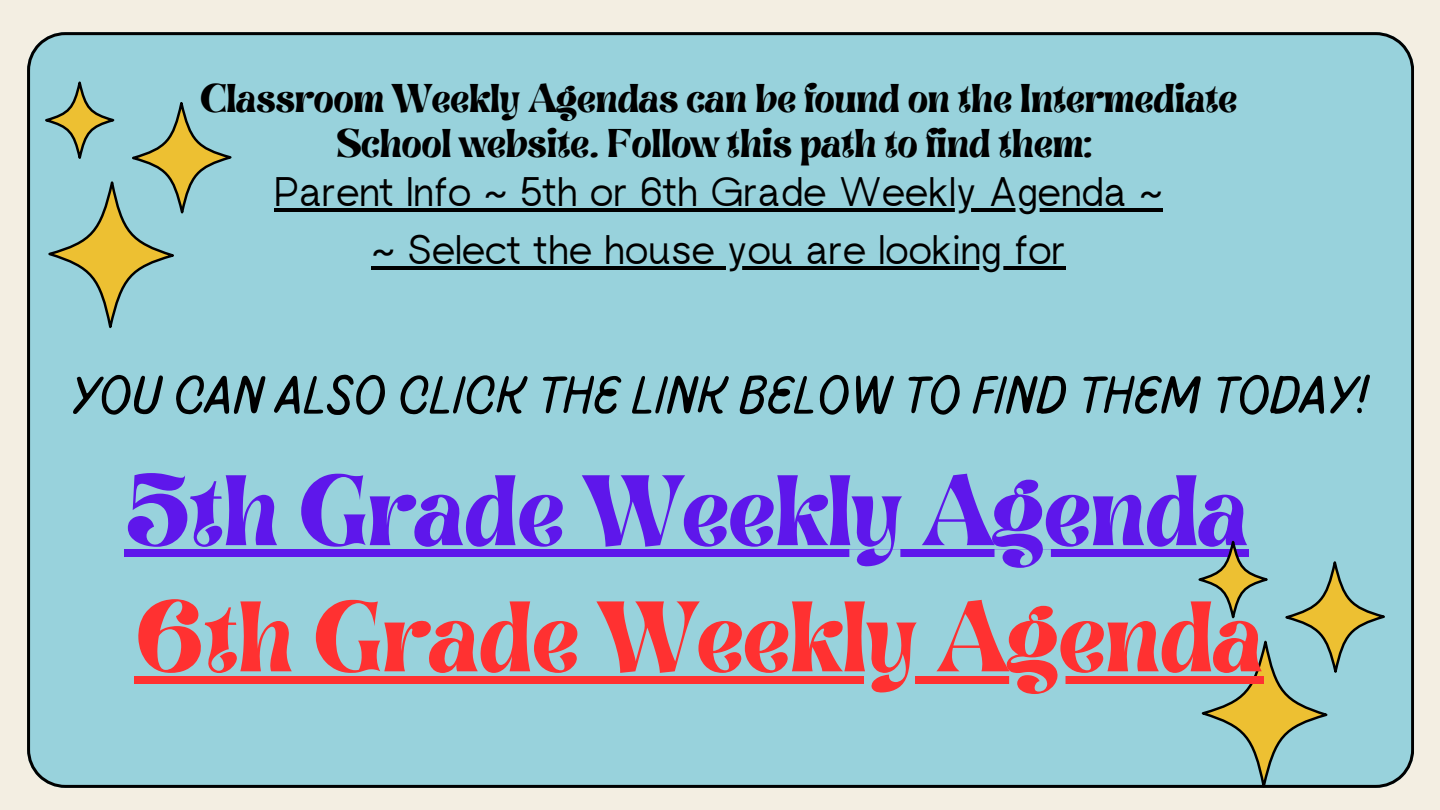
<style>
.page{position:relative;width:1440px;height:810px;background:#f3eee2}
.page>*{position:absolute;margin:0;border:0;box-sizing:border-box;transform-origin:0 0}
.t1{font:80.4px "Brasika Display";color:#5e17eb}
.t2{font:80.4px "Brasika Display";color:#ff3131}
.t3{font:100 54.4px "Pluma";color:#000}
.t4{font:41.3px "rugratssans";color:#000}
.t5{font:32.3px/45px "Brasika Display";color:#000;text-align:center}
</style>
<div class="page">
<div style="left:27px;top:32px;width:1387px;height:756px;background:#98d2dc"></div>
<div style="left:124px;top:550px;width:1125px;height:7px;background:#5e17eb"></div>
<svg style="left:1203px;top:642px;width:123px;height:144px;background:#a7bc98"></svg>
<svg style="left:1287px;top:562px;width:97px;height:110px;background:#a3ba97"></svg>
<div style="left:1285px;top:561px;width:100px;height:112px;border:2px solid #000;border-radius:50%"></div>
<svg style="left:1200px;top:542px;width:67px;height:75px;background:#98a691"></svg>
<div style="left:1198px;top:541px;width:70px;height:77px;border:2px solid #000;border-radius:50%"></div>
<div style="left:134px;top:676px;width:1129px;height:7px;background:#ff3131"></div>
<hr style="left:274px;top:208px;width:889px;height:4px;background:#000">
<hr style="left:371px;top:266px;width:695px;height:4px;background:#000">
<svg style="left:50px;top:183px;width:123px;height:144px;background:#a6bd99"></svg>
<svg style="left:133px;top:103px;width:97px;height:109px;background:#a2b996"></svg>
<div style="left:132px;top:102px;width:100px;height:112px;border:2px solid #000;border-radius:50%"></div>
<svg style="left:46px;top:83px;width:67px;height:75px;background:#9bb290"></svg>
<div style="left:45px;top:81px;width:69px;height:78px;border:2px solid #000;border-radius:50%"></div>
<p class="t5" style="left:200px;top:77px;width:1038px">Classroom Weekly Agendas can be found on the Intermediate<br>School website. Follow this path to find them:</p>
<p class="t4" style="left:274px;top:177px;width:890px">Parent Info ~ 5th or 6th Grade Weekly Agenda ~</p>
<h2 class="t4" style="left:371px;top:235px;width:696px">~ Select the house you are looking for</h2>
<h1 class="t3" style="left:72px;top:370px;width:1299px">YOU CAN ALSO CLICK THE LINK BELOW TO FIND THEM TODAY!</h1>
<p class="t1" style="left:124px;top:449px;width:1126px">5th Grade Weekly Agenda</p>
<p class="t2" style="left:134px;top:575px;width:1131px">6th Grade Weekly Agenda</p>
</div>
